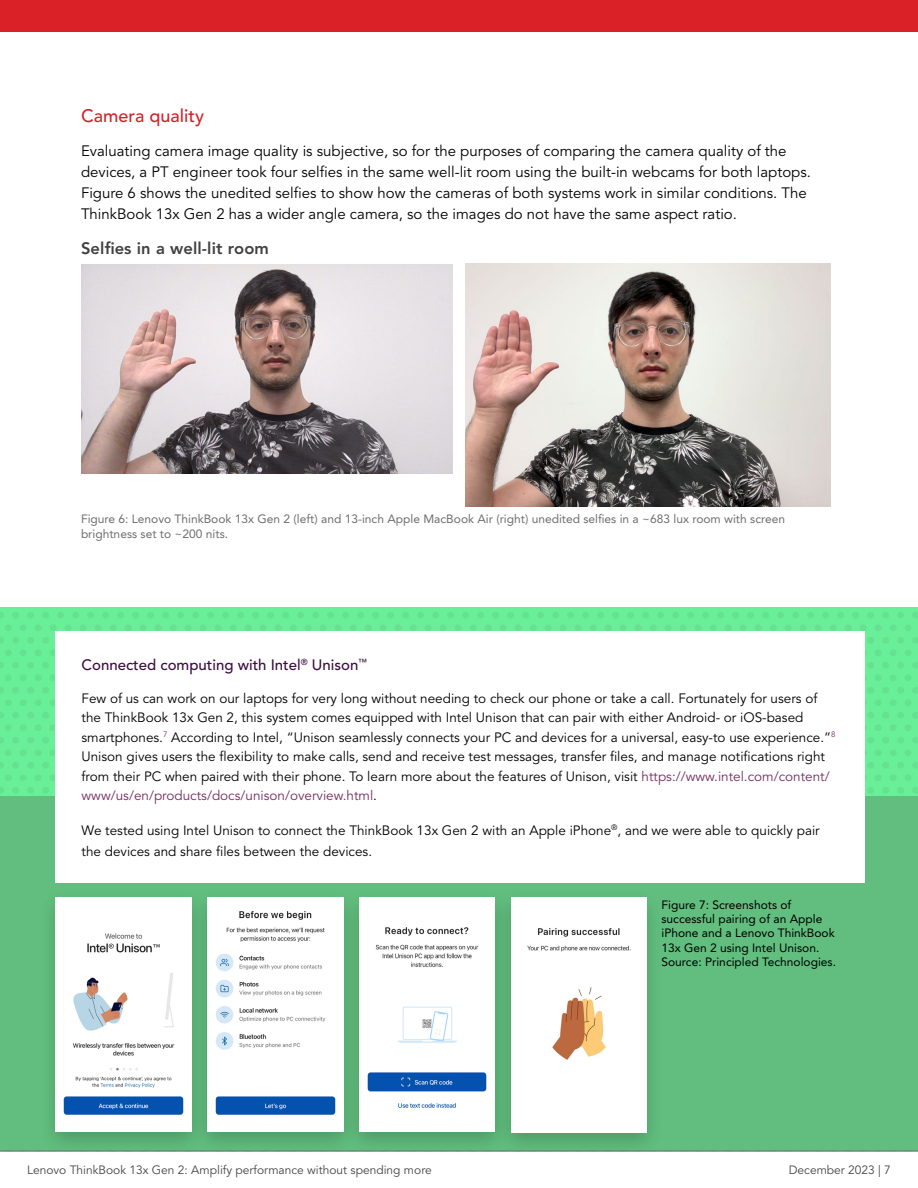
<style>
.page{position:relative;width:918px;height:1188px;background:#fff}
.page>*{position:absolute;margin:0;border:0;box-sizing:border-box;transform-origin:0 0}
.t1{font:500 18px "Avenir LT Pro";color:#d2232a}
.t2{font:800 16.5px "Avenir LT Pro";letter-spacing:.01em;color:#414042}
.t3{font:15px/21px "Avenir LT Pro";color:#000}
.t4{font:500 15px "Avenir LT Pro";color:#3d0d40}
.t5{font:13.5px/19.5px "Avenir LT Pro";color:#000}
.t6{font:12px/14.4px "Avenir LT Pro";color:#6d6e71}
.t7{font:12px/14.4px "Avenir LT Pro";color:#000}
.t8{font:12px "Avenir LT Pro";color:#464547}
.s1{color:#752c60}
</style>
<div class="page">
<img style="left:81px;top:264px;width:371px;height:209px">
<img style="left:466px;top:264px;width:364px;height:243px">
<div style="left:0;top:608px;width:918px;height:543px;background:linear-gradient(to right,#69ec97,#69ec97)"></div>
<div style="left:0;top:796px;width:918px;height:355px;background:#61be7e"></div>
<div style="left:55px;top:632px;width:810px;height:251px;background:#fff"></div>
<div style="left:494px;top:888px;width:170px;height:269px;background:#000;opacity:.2"></div>
<img style="left:512px;top:897px;width:135px;height:235px">
<div style="left:39px;top:888px;width:170px;height:268px;background:#000;opacity:.2"></div>
<img style="left:56px;top:897px;width:135px;height:234px">
<div style="left:191px;top:888px;width:170px;height:268px;background:#000;opacity:.2"></div>
<img style="left:208px;top:897px;width:134px;height:234px">
<div style="left:342px;top:888px;width:170px;height:268px;background:#000;opacity:.2"></div>
<img style="left:359px;top:897px;width:136px;height:234px">
<hr style="left:0;top:1151px;width:918px;height:1px;background:#616264">
<div style="left:0;top:0;width:918px;height:32px;background:#da2128"></div>
<h1 class="t1" style="left:81px;top:105px;width:125px">Camera quality</h1>
<p class="t3" style="left:81px;top:141px;width:732px">Evaluating camera image quality is subjective, so for the purposes of comparing the camera quality of the devices, a PT engineer took four selfies in the same well-lit room using the built-in webcams for both laptops.<br>Figure 6 shows the unedited selfies to show how the cameras of both systems work in similar conditions. The ThinkBook 13x Gen 2 has a wider angle camera, so the images do not have the same aspect ratio.</p>
<p class="t2" style="left:81px;top:238px;width:189px">Selfies in a well-lit room</p>
<p class="t6" style="left:81px;top:512px;width:706px">Figure 6: Lenovo ThinkBook 13x Gen 2 (left) and 13-inch Apple MacBook Air (right) unedited selfies in a ~683 lux room with screen brightness set to ~200 nits.</p>
<p class="t4" style="left:82px;top:656px;width:287px">Connected computing with Intel<sup>®</sup> Unison<sup>™</sup></p>
<p class="t5" style="left:82px;top:689px;width:755px">Few of us can work on our laptops for very long without needing to check our phone or take a call. Fortunately for users of the ThinkBook 13x Gen 2, this system comes equipped with Intel Unison that can pair with either Android- or iOS-based smartphones.<sup>7</sup> According to Intel, “Unison seamlessly connects your PC and devices for a universal, easy-to use experience.”<sup>8<br></sup>Unison gives users the flexibility to make calls, send and receive test messages, transfer files, and manage notifications right from their PC when paired with their phone. To learn more about the features of Unison, visit <span class="s1">https://www.intel.com/content/ www/us/en/products/docs/unison/overview.html</span>.</p>
<p class="t5" style="left:82px;top:820px;width:740px;line-height:21px">We tested using Intel Unison to connect the ThinkBook 13x Gen 2 with an Apple iPhone<sup>®</sup>, and we were able to quickly pair the devices and share files between the devices.</p>
<p class="t7" style="left:662px;top:897px;width:176px">Figure 7: Screenshots of successful pairing of an Apple iPhone and a Lenovo ThinkBook<br>13x Gen 2 using Intel Unison.<br>Source: Principled Technologies.</p>
<p class="t8" style="left:27px;top:1163px;width:406px">Lenovo ThinkBook 13x Gen 2: Amplify performance without spending more</p>
<p class="t8" style="left:789px;top:1163px;width:104px">December 2023 | 7</p>
</div>
